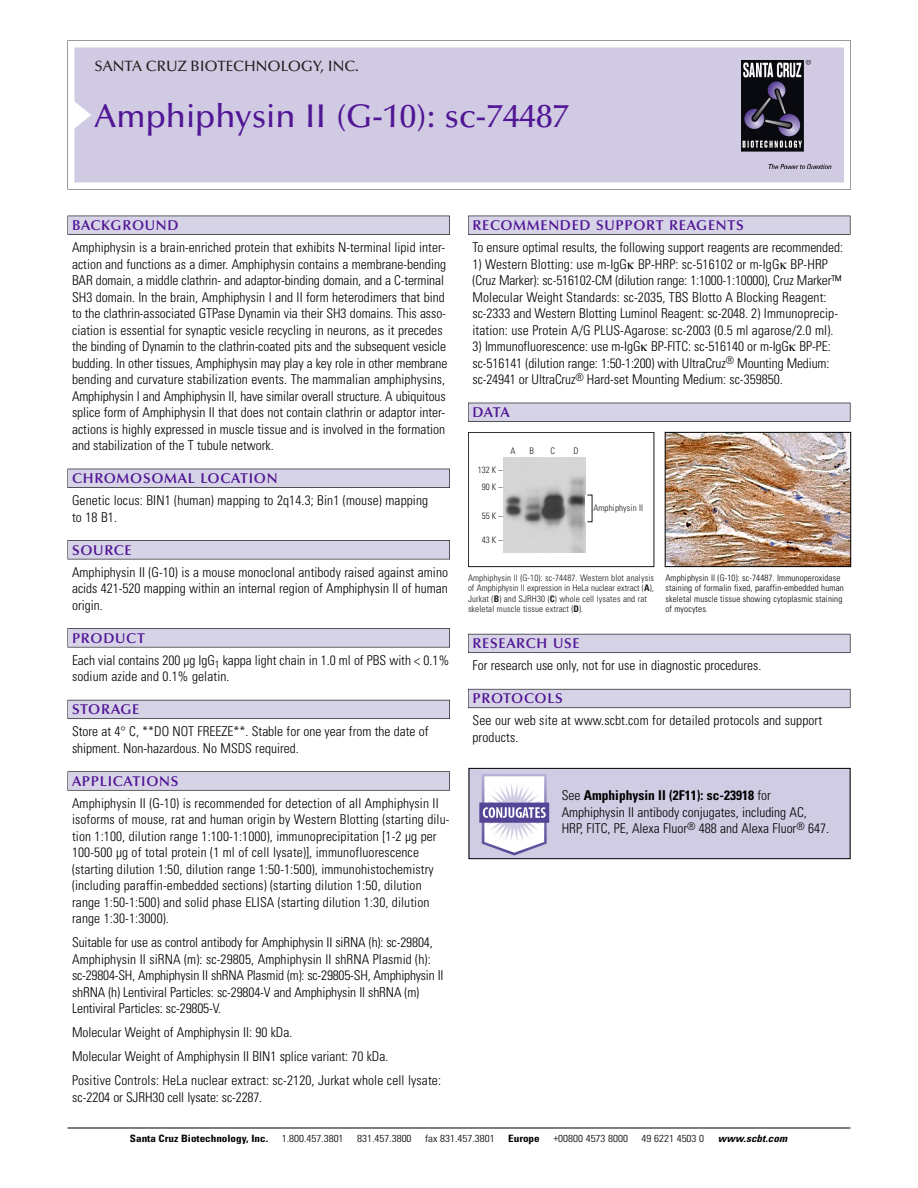
<style>
.page{position:relative;width:918px;height:1188px;background:#fff}
.page>*{position:absolute;margin:0;border:0;box-sizing:border-box;transform-origin:0 0}
.t1{font:500 33px "Optima";color:#511695}
.t2{font:500 15px "Optima";color:#231f20}
.t3{font:600 14.25px "Optima";letter-spacing:.05em;color:#511695}
.t4{font:300 condensed 13.5px/16.5px "Univers";color:#000}
.t5{font:300 condensed 10.2px "Univers";color:#000;scale:1.1 1}
.t6{font:700 condensed 10.2px "Univers";color:#000;scale:1.1 1}
.t7{font:italic 700 condensed 10.2px "Univers";letter-spacing:.005em;color:#000;scale:1.1 1}
.t8{font:9px/10.5px "Univers Condensed Light+QWHKDW";letter-spacing:.015em;color:#191919}
.t9{font:300 condensed 9px/10.5px "Univers";letter-spacing:.015em;color:#000}
.s1{font-family:"Univers Condensed Bold+UTJEXW"}
.s2{font-weight:700}
</style>
<div class="page">
<svg style="left:68px;top:40px;width:783px;height:149px"></svg>
<div style="left:74px;top:47px;width:770px;height:135px;background:#d1cae3"></div>
<img style="left:741px;top:60px;width:90px;height:108px">
<div style="left:68px;top:216px;width:382px;height:19px;background:#525155"></div>
<div style="left:68px;top:216px;width:381px;height:18px;background:#d7d3e7"></div>
<div style="left:68px;top:469px;width:382px;height:19px;background:#515055"></div>
<div style="left:68px;top:469px;width:381px;height:18px;background:#d7d3e7"></div>
<div style="left:68px;top:540px;width:382px;height:19px;background:#545357"></div>
<div style="left:68px;top:541px;width:381px;height:18px;background:#d7d3e7"></div>
<div style="left:68px;top:628px;width:382px;height:19px;background:#575759"></div>
<div style="left:68px;top:629px;width:381px;height:18px;background:#d7d3e7"></div>
<div style="left:68px;top:700px;width:382px;height:19px;background:#5b5a62"></div>
<div style="left:68px;top:700px;width:381px;height:18px;background:#d7d3e7"></div>
<div style="left:68px;top:771px;width:382px;height:20px;background:#626263"></div>
<div style="left:68px;top:772px;width:381px;height:18px;background:#d7d3e7"></div>
<div style="left:468px;top:216px;width:382px;height:19px;background:#525155"></div>
<div style="left:468px;top:216px;width:382px;height:18px;background:#d7d3e7"></div>
<div style="left:468px;top:403px;width:382px;height:19px;background:#515055"></div>
<div style="left:468px;top:403px;width:382px;height:18px;background:#d7d3e7"></div>
<div style="left:468px;top:634px;width:382px;height:19px;background:#5b5a62"></div>
<div style="left:468px;top:634px;width:382px;height:18px;background:#d7d3e7"></div>
<div style="left:468px;top:689px;width:382px;height:19px;background:#66646e"></div>
<div style="left:468px;top:689px;width:382px;height:18px;background:#d7d3e7"></div>
<hr style="left:68px;top:1128px;width:782px;height:1px;background:#000">
<img style="left:667px;top:434px;width:182px;height:131px">
<div style="left:665px;top:432px;width:186px;height:135px;border:1px solid #000"></div>
<div style="left:468px;top:432px;width:186px;height:135px;border:1px solid #191919"></div>
<img style="left:504px;top:457px;width:82px;height:95px">
<img style="left:471px;top:770px;width:377px;height:87px">
<div style="left:469px;top:768px;width:381px;height:91px;border:1px solid #000"></div>
<p class="t2" style="left:94px;top:61px;width:266px">SANTA CRUZ BIOTECHNOLOGY, INC.</p>
<h1 class="t1" style="left:94px;top:103px;width:476px">Amphiphysin II (G-10): sc-74487</h1>
<p class="t3" style="left:72px;top:219px;width:108px">BACKGROUND</p>
<p class="t4" style="left:72px;top:240px;width:377px">Amphiphysin is a brain-enriched protein that exhibits N-terminal lipid inter&shy;action and functions as a dimer. Amphiphysin contains a membrane-bending BAR domain, a middle clathrin- and adaptor-binding domain, and a C-terminal SH3 domain. In the brain, Amphiphysin I and II form heterodimers that bind to the clathrin-associated GTPase Dynamin via their SH3 domains. This asso&shy;ciation is essential for synaptic vesicle recycling in neurons, as it precedes the binding of Dynamin to the clathrin-coated pits and the subsequent vesicle budding. In other tissues, Amphiphysin may play a key role in other membrane bending and curvature stabilization events. The mammalian amphiphysins, Amphiphysin I and Amphiphysin II, have similar overall structure. A ubiquitous splice form of Amphiphysin II that does not contain clathrin or adaptor inter&shy;actions is highly expressed in muscle tissue and is involved in the formation and stabilization of the T tubule network.</p>
<p class="t3" style="left:72px;top:473px;width:207px">CHROMOSOMAL LOCATION</p>
<p class="t4" style="left:72px;top:493px;width:358px">Genetic locus: BIN1 (human) mapping to 2q14.3; Bin1 (mouse) mapping to 18 B1.</p>
<p class="t3" style="left:72px;top:544px;width:61px">SOURCE</p>
<p class="t4" style="left:72px;top:565px;width:378px;text-align:justify">Amphiphysin II (G-10) is a mouse monoclonal antibody raised against amino acids 421-520 mapping within an internal region of Amphiphysin II of human origin.</p>
<p class="t3" style="left:72px;top:632px;width:74px">PRODUCT</p>
<p class="t4" style="left:72px;top:653px;width:379px">Each vial contains 200 µg IgG<sub>1</sub> kappa light chain in 1.0 ml of PBS with &lt; 0.1% sodium azide and 0.1% gelatin.</p>
<p class="t3" style="left:72px;top:704px;width:69px">STORAGE</p>
<p class="t4" style="left:72px;top:724px;width:358px">Store at 4° C, **DO NOT FREEZE**. Stable for one year from the date of shipment. Non-hazardous. No MSDS required.</p>
<p class="t3" style="left:72px;top:775px;width:108px">APPLICATIONS</p>
<p class="t4" style="left:72px;top:796px;width:379px">Amphiphysin II (G-10) is recommended for detection of all Amphiphysin II isoforms of mouse, rat and human origin by Western Blotting (starting dilu&shy;tion 1:100, dilution range 1:100-1:1000), immunoprecipitation [1-2 µg per 100-500 µg of total protein (1 ml of cell lysate)], immunofluorescence (starting dilution 1:50, dilution range 1:50-1:500), immunohistochemistry (including paraffin-embedded sections) (starting dilution 1:50, dilution range 1:50-1:500) and solid phase ELISA (starting dilution 1:30, dilution range 1:30-1:3000).</p>
<p class="t4" style="left:72px;top:935px;width:373px">Suitable for use as control antibody for Amphiphysin II siRNA (h): sc-29804, Amphiphysin II siRNA (m): sc-29805, Amphiphysin II shRNA Plasmid (h): sc-29804-SH, Amphiphysin II shRNA Plasmid (m): sc-29805-SH, Amphiphysin II shRNA (h) Lentiviral Particles: sc-29804-V and Amphiphysin II shRNA (m)<br>Lentiviral Particles: sc-29805-V.</p>
<p class="t4" style="left:72px;top:1022px;width:370px;line-height:24px">Molecular Weight of Amphiphysin II: 90 kDa.<br>Molecular Weight of Amphiphysin II BIN1 splice variant: 70 kDa.<br>Positive Controls: HeLa nuclear extract: sc-2120, Jurkat whole cell lysate:</p>
<p class="t4" style="left:72px;top:1090px;width:192px">sc-2204 or SJRH30 cell lysate: sc-2287.</p>
<p class="t3" style="left:473px;top:219px;width:273px">RECOMMENDED SUPPORT REAGENTS</p>
<p class="t4" style="left:473px;top:240px;width:372px">To ensure optimal results, the following support reagents are recommended:</p>
<p class="t4" style="left:473px;top:257px;width:370px">1) Western Blotting: use m-IgG BP-HRP: sc-516102 or m-IgG BP-HRP (Cruz Marker): sc-516102-CM (dilution range: 1:1000-1:10000), Cruz Marker™ Molecular Weight Standards: sc-2035, TBS Blotto A Blocking Reagent: sc-2333 and Western Blotting Luminol Reagent: sc-2048. 2) Immunoprecip&shy;itation: use Protein A/G PLUS-Agarose: sc-2003 (0.5 ml agarose/2.0 ml).</p>
<p class="t4" style="left:473px;top:339px;width:360px;text-align:justify">3) Immunofluorescence: use m-IgG BP-FITC: sc-516140 or m-IgG BP-PE: sc-516141 (dilution range: 1:50-1:200) with UltraCruz<sup>®</sup> Mounting Medium: sc-24941 or UltraCruz<sup>®</sup> Hard-set Mounting Medium: sc-359850.</p>
<p class="t3" style="left:473px;top:407px;width:39px">DATA</p>
<p class="t8" style="left:511px;top:446px;width:7px">A</p>
<p class="t8" style="left:530px;top:446px;width:6px">B</p>
<p class="t8" style="left:551px;top:446px;width:6px">C</p>
<p class="t8" style="left:574px;top:446px;width:7px">D</p>
<p class="t8" style="left:478px;top:463px;width:26px;line-height:16.5px;text-align:center">132 K –<br>90K–</p>
<p class="t8" style="left:482px;top:512px;width:22px">55K–</p>
<p class="t8" style="left:482px;top:535px;width:22px">43K–</p>
<p class="t8" style="left:593px;top:503px;width:51px">Amphiphysin II</p>
<p class="t8" style="left:468px;top:573px;width:188px">Amphiphysin II (G-10): sc-74487. Western blot analysis of Amphiphysin II expression in HeLa nuclear extract (<span class="s1">A</span>), Jurkat (<span class="s1">B</span>) and SJRH30 (<span class="s1">C</span>) whole cell lysates and rat skeletal muscle tissue extract (<span class="s1">D</span>).</p>
<p class="t9" style="left:665px;top:573px;width:180px">Amphiphysin II (G-10): sc-74487. Immunoperoxidase staining of formalin fixed, paraffin-embedded human skeletal muscle tissue showing cytoplasmic staining of myocytes.</p>
<p class="t3" style="left:473px;top:638px;width:109px">RESEARCH USE</p>
<p class="t4" style="left:473px;top:658px;width:290px">For research use only, not for use in diagnostic procedures.</p>
<p class="t3" style="left:473px;top:693px;width:92px">PROTOCOLS</p>
<p class="t4" style="left:473px;top:713px;width:351px">See our web site at www.scbt.com for detailed protocols and support products.</p>
<p class="t4" style="left:562px;top:788px;width:269px">See <span class="s2">Amphiphysin II (2F11): sc-23918</span> for<br>Amphiphysin II antibody conjugates, including AC,<br>HRP, FITC, PE, Alexa Fluor<sup>®</sup> 488 and Alexa Fluor<sup>®</sup> 647.</p>
<p class="t6" style="left:130px;top:1135px;width:127px">Santa Cruz Biotechnology, Inc.</p>
<p class="t5" style="left:282px;top:1135px;width:58px">1.800.457.3801</p>
<p class="t5" style="left:357px;top:1135px;width:51px">831.457.3800</p>
<p class="t5" style="left:425px;top:1135px;width:65px">fax 831.457.3801</p>
<p class="t6" style="left:508px;top:1135px;width:30px">Europe</p>
<p class="t5" style="left:553px;top:1135px;width:69px">+00800 4573 8000</p>
<p class="t5" style="left:642px;top:1135px;width:58px">49 6221 4503 0</p>
<p class="t7" style="left:718px;top:1135px;width:64px">www.scbt.com</p>
</div>
